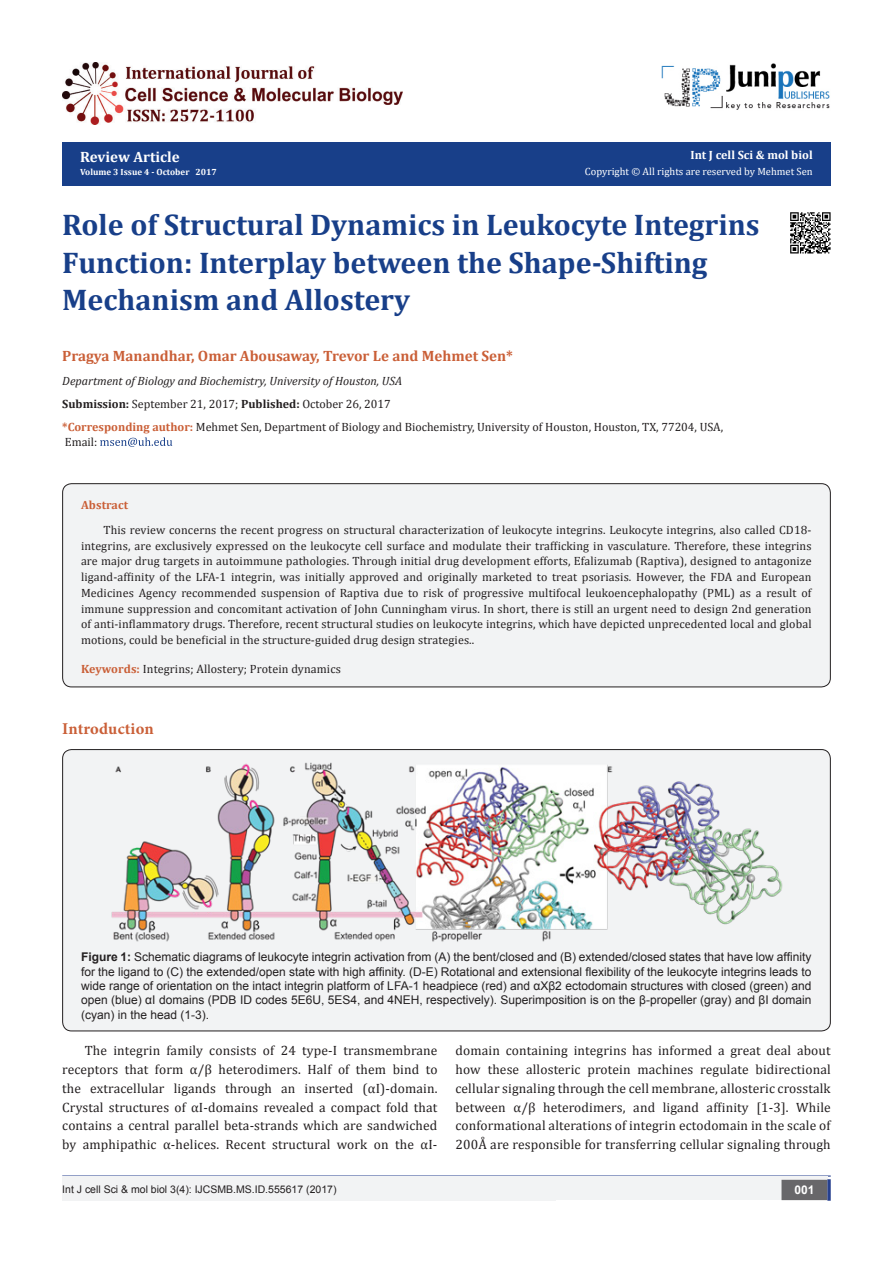
<style>
.page{position:relative;width:893px;height:1263px;background:#fff}
.page>*{position:absolute;margin:0;border:0;box-sizing:border-box;transform-origin:0 0}
.t1{font:700 30px/37.5px "Cambria";color:#183f89}
.List_Paragraph{font:700 16.5px "Minion Pro";letter-spacing:.005em;color:#ca5f37}
.t2{font:700 15px "Cambria";color:#ca5f37}
.t3{font:700 15px "Cambria";color:#fff}
.List_Paragraph-2{font:13.5px/18.8px "Cambria";letter-spacing:.01em;color:#231f20;text-align:justify}
.List_Paragraph-3{font:12px/15.8px "Cambria";color:#231f20}
.t4{font:12px/14.4px "Arial";color:#231f20;text-align:justify}
.t5{font:italic 12px "Cambria";color:#231f20}
.t6{font:700 12px "Cambria";color:#fff}
.List_Paragraph-4{font:700 12px "Cambria";letter-spacing:.01em;color:#ca5f37}
.t7{font:700 12px "Arial";color:#fff}
.t8{font:10.5px "Arial";color:#231f20}
.t9{font:10.5px "Cambria";color:#fff}
.t10{font:700 9px "Cambria";color:#fff}
.s1{font-weight:700}
.s2{font-weight:700;color:#ca5f37}
</style>
<div class="page">
<div style="left:62px;top:142px;width:769px;height:44px;background:#183f89"></div>
<svg style="left:100px;top:437px;width:72px;height:10px"></svg>
<div style="left:63px;top:484px;width:767px;height:203px;background:#f2f3f4;border-radius:9px"></div>
<div style="left:62px;top:483px;width:769px;height:204px;border:1px solid #231f20;border-radius:9px"></div>
<hr style="left:62px;top:1175px;width:769px;height:1px;background:#253f8e">
<div style="left:62px;top:1176px;width:494px;height:25px;background:#f2f3f4"></div>
<div style="left:507px;top:1176px;width:321px;height:24px;background:#f2f3f4"></div>
<img style="left:661px;top:63px;width:169px;height:47px">
<div style="left:782px;top:1180px;width:45px;height:19px;background:#68676a"></div>
<div style="left:781px;top:1180px;width:46px;height:20px;border:2px solid #68676a"></div>
<svg style="left:827px;top:1179px;width:4px;height:22px"></svg>
<img style="left:62px;top:62px;width:340px;height:62px">
<div style="left:63px;top:749px;width:767px;height:282px;background:#f2f3f4;border-radius:9px"></div>
<img style="left:112px;top:762px;width:670px;height:180px">
<img style="left:790px;top:212px;width:41px;height:42px">
<p class="t3" style="left:80px;top:146px;width:101px">Review Article</p>
<p class="t10" style="left:80px;top:166px;width:138px">Volume 3 Issue 4 - October 2017</p>
<p class="t6" style="left:690px;top:147px;width:124px">Int J cell Sci &amp; mol biol</p>
<p class="t9" style="left:585px;top:165px;width:229px">Copyright © All rights are reserved by Mehmet Sen</p>
<p class="t1" style="left:62px;top:205px;width:699px">Role of Structural Dynamics in Leukocyte Integrins<br>Function: Interplay between the Shape-Shifting<br>Mechanism and Allostery</p>
<p class="t2" style="left:62px;top:345px;width:452px">Pragya Manandhar, Omar Abousaway, Trevor Le and Mehmet Sen*</p>
<p class="t5" style="left:62px;top:372px;width:342px">Department of Biology and Biochemistry, University of Houston, USA</p>
<p class="List_Paragraph-3" style="left:62px;top:396px;width:330px"><span class="s1">Submission:</span> September 21, 2017; <span class="s1">Published:</span> October 26, 2017</p>
<p class="List_Paragraph-3" style="left:62px;top:420px;width:662px;line-height:14.4px"><span class="s2">*Corresponding author:</span> Mehmet Sen, Department of Biology and Biochemistry, University of Houston, Houston, TX, 77204, USA,<br>Email:</p>
<p class="List_Paragraph-4" style="left:81px;top:497px;width:49px">Abstract</p>
<p class="List_Paragraph-3" style="left:81px;top:522px;width:732px;text-align:justify;text-indent:22px">This review concerns the recent progress on structural characterization of leukocyte integrins. Leukocyte integrins, also called CD18- integrins, are exclusively expressed on the leukocyte cell surface and modulate their trafficking in vasculature. Therefore, these integrins are major drug targets in autoimmune pathologies. Through initial drug development efforts, Efalizumab (Raptiva), designed to antagonize ligand-affinity of the LFA-1 integrin, was initially approved and originally marketed to treat psoriasis. However, the FDA and European Medicines Agency recommended suspension of Raptiva due to risk of progressive multifocal leukoencephalopathy (PML) as a result of immune suppression and concomitant activation of John Cunningham virus. In short, there is still an urgent need to design 2nd generation of anti-inflammatory drugs. Therefore, recent structural studies on leukocyte integrins, which have depicted unprecedented local and global motions, could be beneficial in the structure-guided drug design strategies..</p>
<p class="List_Paragraph-3" style="left:81px;top:661px;width:261px"><span class="s2">Keywords:</span> Integrins; Allostery; Protein dynamics</p>
<p class="List_Paragraph" style="left:62px;top:717px;width:93px">Introduction</p>
<p class="t4" style="left:81px;top:950px;width:732px"><span class="s1">Figure 1:</span> Schematic diagrams of leukocyte integrin activation from (A) the bent/closed and (B) extended/closed states that have low affinity for the ligand to (C) the extended/open state with high affinity. (D-E) Rotational and extensional flexibility of the leukocyte integrins leads to wide range of orientation on the intact integrin platform of LFA-1 headpiece (red) and αXβ2 ectodomain structures with closed (green) and open (blue) αI domains (PDB ID codes 5E6U, 5ES4, and 4NEH, respectively). Superimposition is on the β-propeller (gray) and βI domain (cyan) in the head (1-3).</p>
<p class="List_Paragraph-2" style="left:62px;top:1041px;width:377px;text-indent:22px">The integrin family consists of 24 type-I transmembrane receptors that form α/β heterodimers. Half of them bind to the extracellular ligands through an inserted (αI)-domain.<br>Crystal structures of αI-domains revealed a compact fold that contains a central parallel beta-strands which are sandwiched by amphipathic α-helices. Recent structural work on the αI-</p>
<p class="List_Paragraph-2" style="left:455px;top:1041px;width:377px">domain containing integrins has informed a great deal about how these allosteric protein machines regulate bidirectional cellular signaling through the cell membrane, allosteric crosstalk between α/β heterodimers, and ligand affinity [1-3]. While conformational alterations of integrin ectodomain in the scale of 200Å are responsible for transferring cellular signaling through</p>
<p class="t8" style="left:62px;top:1182px;width:276px">Int J cell Sci &amp; mol biol 3(4): IJCSMB.MS.ID.555617 (2017)</p>
<p class="t7" style="left:794px;top:1182px;width:22px">001</p>
</div>
